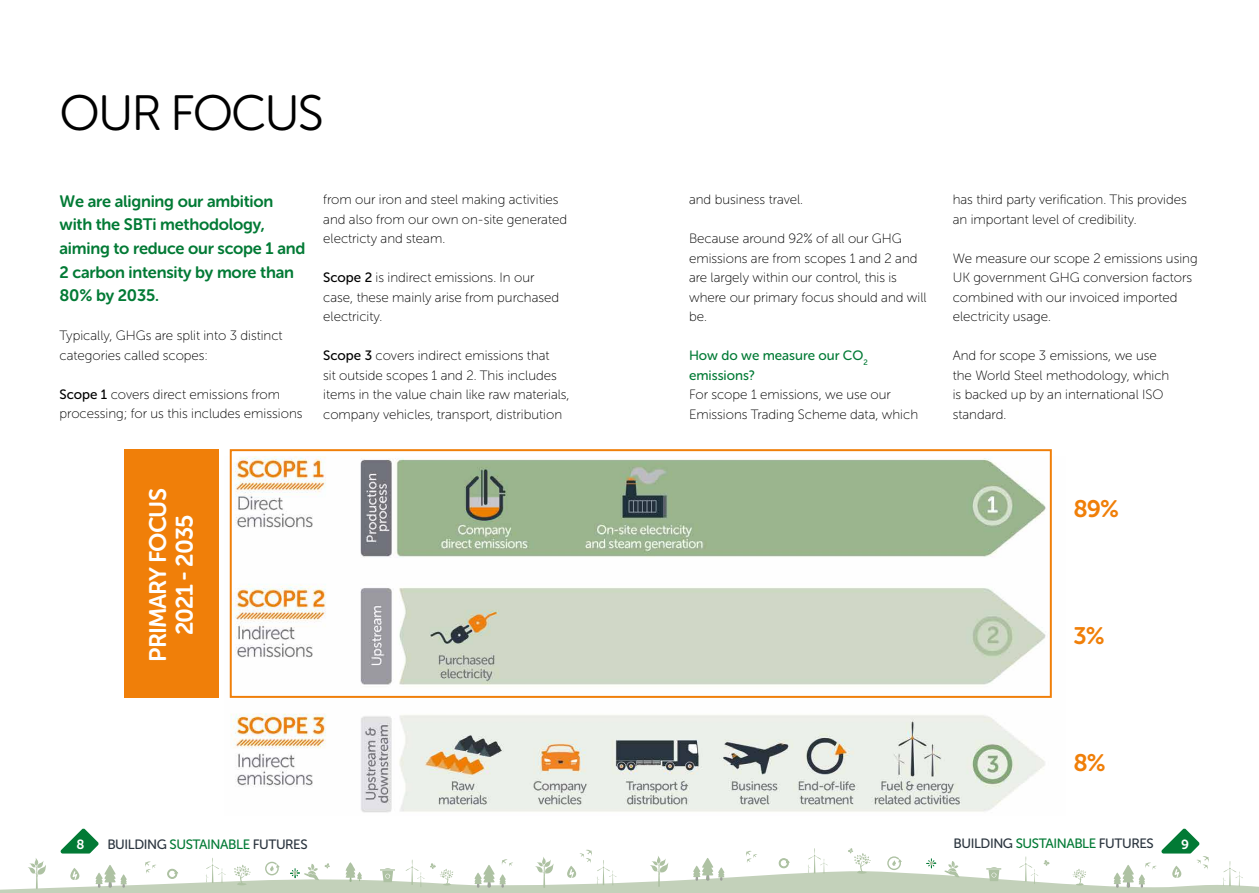
<style>
.page{position:relative;width:1259px;height:893px;background:#fff}
.page>*{position:absolute;margin:0;border:0;box-sizing:border-box;transform-origin:0 0}
.t1{font:49.5px "Museo Sans Rounded 300";letter-spacing:-.04em;color:#000}
.t2{font:23.85px/26.4px "Museo Sans Rounded 700";letter-spacing:-.04em;color:#fff;text-align:center}
.t3{font:23.85px "Museo Sans Rounded 700";color:#f07f09}
.t4{font:16.5px/23.7px "Museo Sans Rounded 700";letter-spacing:-.015em;color:#027a35}
.t5{font:13.5px/19.5px "Museo Sans Rounded 100";color:#000}
.t6{font:13.5px "Museo Sans Rounded 500";letter-spacing:-.03em;color:#2a343e}
.t7{font:13.5px/19.5px "Museo Sans Rounded 500";color:#027a35}
.t8{font:13.2px "Museo Sans Rounded 700";color:#fff}
.s1{font-family:"Museo Sans Rounded 500"}
.s2{color:#027a35}
</style>
<div class="page">
<svg style="left:0;top:828px;width:1259px;height:65px"></svg>
<div style="left:124px;top:449px;width:95px;height:248px;background:#f07f09"></div>
<img style="left:229px;top:456px;width:823px;height:357px">
<div style="left:230px;top:449px;width:821px;height:249px;border:2px solid #f07f09"></div>
<h1 class="t1" style="left:60px;top:87px;width:266px">OUR FOCUS</h1>
<p class="t4" style="left:60px;top:189px;width:247px">We are aligning our ambition with the SBTi methodology, aiming to reduce our scope 1 and<br>2 carbon intensity by more than<br>80% by 2035.</p>
<p class="t5" style="left:60px;top:326px;width:225px">Typically, GHGs are split into 3 distinct categories called scopes:</p>
<p class="t5" style="left:60px;top:385px;width:244px"><span class="s1">Scope 1</span> covers direct emissions from processing; for us this includes emissions</p>
<p class="t5" style="left:323px;top:190px;width:245px">from our iron and steel making activities and also from our own on-site generated electricty and steam.</p>
<p class="t5" style="left:323px;top:268px;width:237px"><span class="s1">Scope 2</span> is indirect emissions. In our case, these mainly arise from purchased electricity.</p>
<p class="t5" style="left:323px;top:346px;width:248px"><span class="s1">Scope 3</span> covers indirect emissions that<br>sit outside scopes 1 and 2. This includes items in the value chain like raw materials, company vehicles, transport, distribution</p>
<h2 class="t2" style="left:145px;top:662px;width:175px;rotate:-90deg">PRIMARY FOCUS<br>2021 - 2035</h2>
<p class="t5" style="left:689px;top:190px;width:116px">and business travel.</p>
<p class="t5" style="left:689px;top:229px;width:239px">Because around 92% of all our GHG emissions are from scopes 1 and 2 and are largely within our control, this is where our primary focus should and will be.</p>
<p class="t7" style="left:689px;top:346px;width:180px">How do we measure our CO<sub>2 </sub>emissions?</p>
<p class="t5" style="left:689px;top:385px;width:231px">For scope 1 emissions, we use our<br>Emissions Trading Scheme data, which</p>
<p class="t5" style="left:952px;top:190px;width:236px">has third party verification. This provides an important level of credibility.</p>
<p class="t5" style="left:952px;top:249px;width:246px">We measure our scope 2 emissions using UK government GHG conversion factors combined with our invoiced imported electricity usage.</p>
<p class="t5" style="left:952px;top:346px;width:218px">And for scope 3 emissions, we use the World Steel methodology, which is backed up by an international ISO standard.</p>
<h2 class="t3" style="left:1073px;top:496px;width:47px">89%</h2>
<h2 class="t3" style="left:1073px;top:623px;width:33px">3%</h2>
<h2 class="t3" style="left:1073px;top:750px;width:34px">8%</h2>
<p class="t8" style="left:77px;top:837px;width:10px">8</p>
<p class="t6" style="left:107px;top:837px;width:202px">BUILDING <span class="s2">SUSTAINABLE</span> FUTURES</p>
<p class="t6" style="left:953px;top:836px;width:202px">BUILDING <span class="s2">SUSTAINABLE</span> FUTURES</p>
<p class="t8" style="left:1181px;top:837px;width:9px">9</p>
</div>
